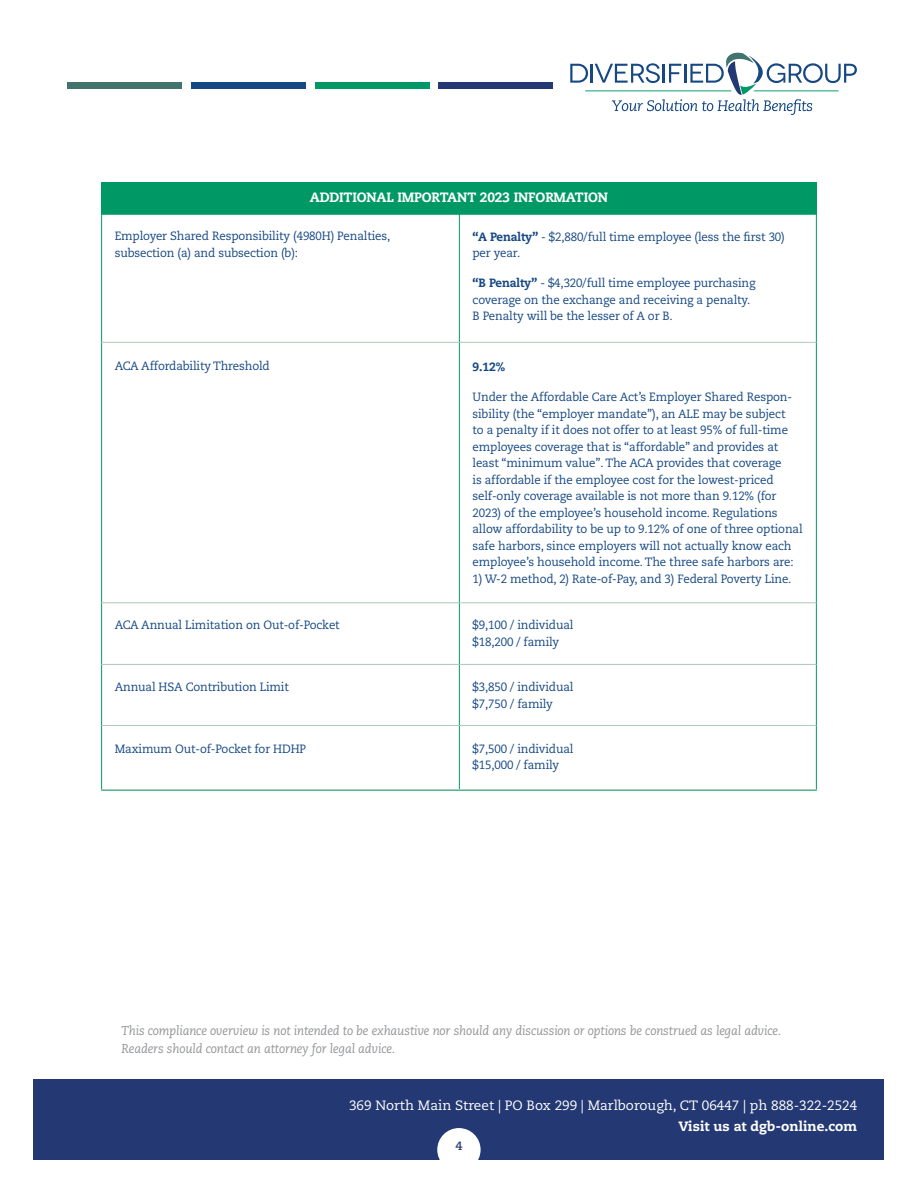
<style>
.page{position:relative;width:918px;height:1188px;background:#fff}
.page>*{position:absolute;margin:0;border:0;box-sizing:border-box;transform-origin:0 0}
.t1{font:13.5px "Caecilia";color:#fff}
.t2{font:800 13.5px "Caecilia";letter-spacing:-.01em;color:#fff;scale:.96 1}
.t3{font:800 13.5px "Caecilia";letter-spacing:-.01em;color:#fff}
.t4{font:italic 12.75px/18px "Caecilia";letter-spacing:-.01em;color:#939598;scale:.96 1}
.t5{font:12px/16.5px "Caecilia";letter-spacing:-.01em;color:#164883;scale:.96 1}
.t6{font:800 12px "Caecilia";color:#164883;scale:.96 1}
.t7{font:700 12px "Caecilia";color:#243973}
.s1{font-weight:800}
</style>
<div class="page">
<div style="left:34px;top:1079px;width:850px;height:81px;background:#243973"></div>
<svg style="left:570px;top:53px;width:287px;height:62px"></svg>
<div style="left:192px;top:83px;width:114px;height:6px;background:#164883"></div>
<div style="left:68px;top:83px;width:114px;height:6px;background:#42736d"></div>
<div style="left:315px;top:83px;width:115px;height:6px;background:#096"></div>
<div style="left:438px;top:83px;width:115px;height:6px;background:#243973"></div>
<div style="left:437px;top:1128px;width:44px;height:43px;background:#fff;border-radius:50%"></div>
<div style="left:101px;top:182px;width:716px;height:32px;background:#096"></div>
<hr style="left:101px;top:214px;width:716px;height:1px;background:#096">
<hr style="left:459px;top:182px;width:1px;height:608px;background:#096">
<hr style="left:101px;top:342px;width:716px;height:1px;background:#aacbb6">
<hr style="left:101px;top:603px;width:716px;height:1px;background:#aacbb6">
<hr style="left:101px;top:664px;width:716px;height:1px;background:#aacbb6">
<hr style="left:101px;top:725px;width:716px;height:1px;background:#aacbb6">
<hr style="left:101px;top:789px;width:716px;height:1px;background:#aacbb6">
<p class="t2" style="left:310px;top:189px;width:312px">ADDITIONAL IMPORTANT 2023 INFORMATION</p>
<p class="t5" style="left:115px;top:228px;width:289px">Employer Shared Responsibility (4980H) Penalties, subsection (a) and subsection (b):</p>
<p class="t5" style="left:115px;top:358px;width:163px">ACA Affordability Threshold</p>
<p class="t5" style="left:115px;top:617px;width:236px">ACA Annual Limitation on Out-of-Pocket</p>
<p class="t5" style="left:115px;top:679px;width:183px">Annual HSA Contribution Limit</p>
<p class="t5" style="left:115px;top:740px;width:201px">Maximum Out-of-Pocket for HDHP</p>
<p class="t5" style="left:473px;top:229px;width:327px"><span class="s1">“A Penalty”</span> - $2,880/full time employee (less the first 30) per year.</p>
<p class="t5" style="left:472px;top:275px;width:296px"><span class="s1">“B Penalty”</span> - $4,320/full time employee purchasing coverage on the exchange and receiving a penalty.<br>B Penalty will be the lesser of A or B.</p>
<p class="t6" style="left:472px;top:359px;width:36px">9.12%</p>
<p class="t5" style="left:472px;top:389px;width:345px">Under the Affordable Care Act’s Employer Shared Respon&shy;sibility (the “employer mandate”), an ALE may be subject<br>to a penalty if it does not offer to at least 95% of full-time employees coverage that is “affordable” and provides at least “minimum value”. The ACA provides that coverage<br>is affordable if the employee cost for the lowest-priced self-only coverage available is not more than 9.12% (for 2023) of the employee’s household income. Regulations allow affordability to be up to 9.12% of one of three optional safe harbors, since employers will not actually know each employee’s household income. The three safe harbors are:</p>
<p class="t5" style="left:472px;top:570px;width:334px">1) W-2 method, 2) Rate-of-Pay, and 3) Federal Poverty Line.</p>
<p class="t5" style="left:472px;top:617px;width:107px">$9,100 / individual $18,200 / family</p>
<p class="t5" style="left:472px;top:679px;width:107px">$3,850 / individual $7,750 / family</p>
<p class="t5" style="left:472px;top:740px;width:107px">$7,500 / individual $15,000 / family</p>
<p class="t4" style="left:122px;top:1022px;width:689px">This compliance overview is not intended to be exhaustive nor should any discussion or options be construed as legal advice.<br>Readers should contact an attorney for legal advice.</p>
<p class="t1" style="left:349px;top:1097px;width:510px">369 North Main Street | PO Box 299 | Marlborough, CT 06447 | ph 888-322-2524</p>
<p class="t3" style="left:679px;top:1118px;width:180px">Visit us at dgb-online.com</p>
<p class="t7" style="left:455px;top:1139px;width:9px">4</p>
</div>
